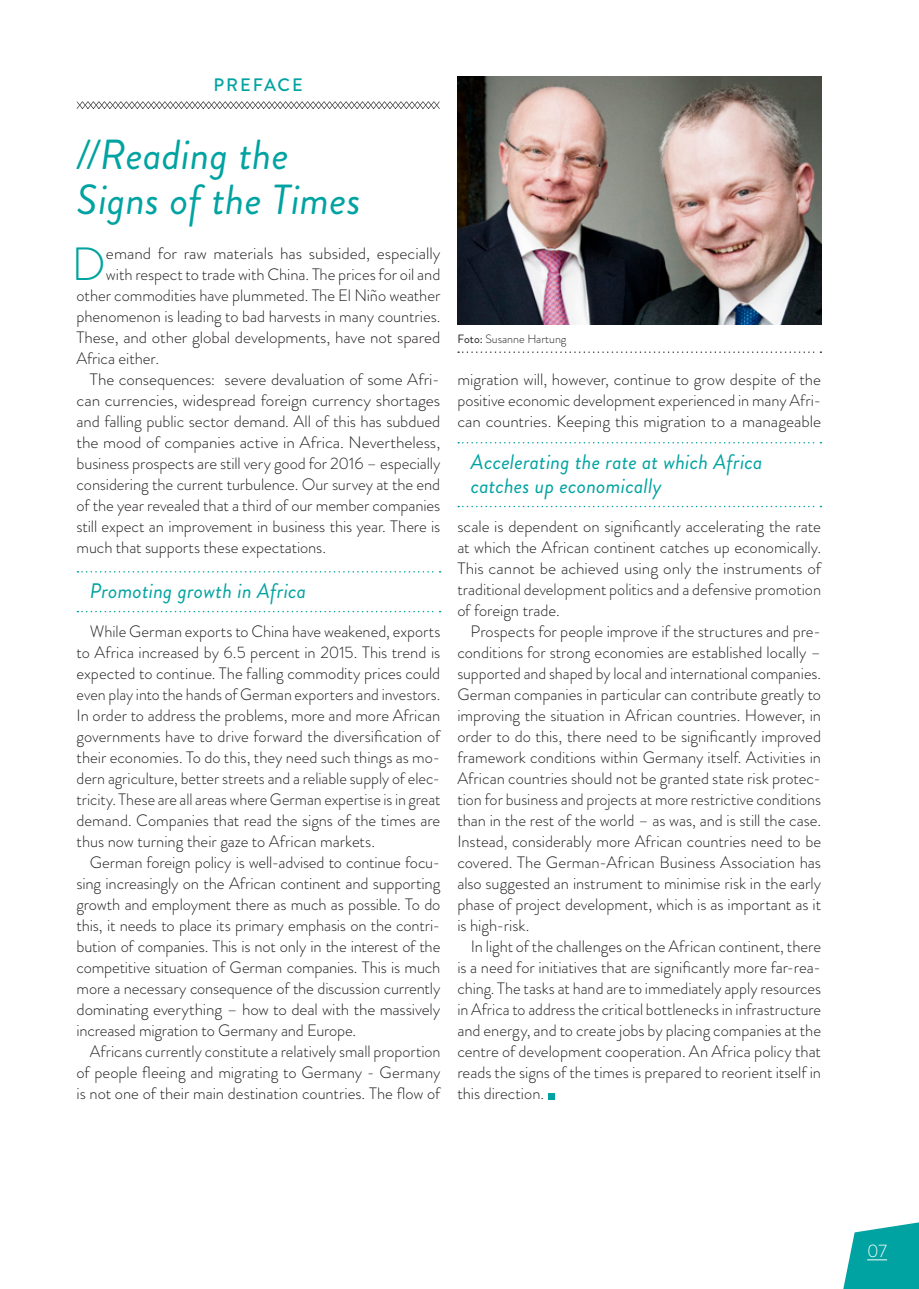
<style>
.page{position:relative;width:919px;height:1289px;background:#fff}
.page>*{position:absolute;margin:0;border:0;box-sizing:border-box;transform-origin:0 0}
.t1{font:300 46.5px "Brandon Grotesque";color:#00a3a1}
.t2{font:italic 42px/45px "Brandon Grotesque";letter-spacing:.005em;color:#00a3a1}
.t3{font:italic 21px/24px "Brandon Grotesque";letter-spacing:.01em;color:#00a3a1}
.t4{font:500 18px "Brandon Grotesque";letter-spacing:.105em;color:#00a3a1}
.t5{font:300 18px "Brandon Grotesque";color:#fff}
.t6{font:300 16.5px/21px "Brandon Grotesque";letter-spacing:-.005em;color:#231f20;text-align:justify}
.t7{font:300 16.5px "Brandon Grotesque";letter-spacing:-.005em;color:#231f20;scale:1.04 1}
.t8{font:300 16.5px "Brandon Grotesque";letter-spacing:-.005em;color:#231f20;scale:1.05 1}
.t9{font:300 12px "Brandon Grotesque";color:#231f20}
.s1{font-weight:400}
</style>
<div class="page">
<svg style="left:843px;top:1222px;width:75px;height:66px"></svg>
<svg style="left:458px;top:351px;width:363px;height:2px"></svg>
<img style="left:457px;top:77px;width:364px;height:248px">
<svg style="left:76px;top:102px;width:364px;height:7px"></svg>
<div style="left:547px;top:1092px;width:7px;height:7px;background:#00a3a1"></div>
<svg style="left:77px;top:571px;width:363px;height:1px"></svg>
<svg style="left:77px;top:611px;width:363px;height:1px"></svg>
<svg style="left:458px;top:442px;width:363px;height:1px"></svg>
<svg style="left:458px;top:506px;width:363px;height:1px"></svg>
<p class="t4" style="left:214px;top:72px;width:90px">PREFACE</p>
<h2 class="t2" style="left:77px;top:133px;width:286px">//Reading the<br>Signs of the Times</h2>
<h1 class="t1" style="left:72px;top:232px;width:36px">D</h1>
<p class="t7" style="left:106px;top:242px;width:323px">emand for raw materials has subsided, especially</p>
<p class="t6" style="left:106px;top:264px;width:336px">with respect to trade with China. The prices for oil and</p>
<p class="t6" style="left:77px;top:285px;width:365px">other commodities have plummeted. The El Niño weather</p>
<p class="t6" style="left:77px;top:306px;width:365px">phenomenon is leading to bad harvests in many countries.</p>
<p class="t6" style="left:77px;top:327px;width:365px">These, and other global developments, have not spared</p>
<p class="t6" style="left:77px;top:348px;width:84px">Africa either.</p>
<p class="t6" style="left:90px;top:369px;width:351px">The consequences: severe devaluation of some Afri-</p>
<p class="t8" style="left:77px;top:389px;width:348px">can currencies, widespread foreign currency shortages</p>
<p class="t6" style="left:77px;top:411px;width:365px">and falling public sector demand. All of this has subdued</p>
<p class="t7" style="left:77px;top:431px;width:351px">the mood of companies active in Africa. Nevertheless,</p>
<p class="t6" style="left:77px;top:453px;width:365px">business prospects are still very good for 2016 – especially</p>
<p class="t6" style="left:77px;top:474px;width:365px">considering the current turbulence. Our survey at the end</p>
<p class="t6" style="left:77px;top:495px;width:365px">of the year revealed that a third of our member companies</p>
<p class="t6" style="left:77px;top:516px;width:365px">still expect an improvement in business this year. There is</p>
<p class="t6" style="left:77px;top:537px;width:251px">much that supports these expectations.</p>
<p class="t3" style="left:90px;top:579px;width:218px">Promoting growth in Africa</p>
<p class="t6" style="left:77px;top:621px;width:365px;text-indent:13px">While German exports to China have weakened, exports to Africa increased by 6.5 percent in 2015. This trend is expected to continue. The falling commodity prices could even play into the hands of German exporters and investors.<br>In order to address the problems, more and more African governments have to drive forward the diversification of their economies. To do this, they need such things as mo&shy;dern agriculture, better streets and a reliable supply of elec&shy;tricity. These are all areas where German expertise is in great demand. Companies that read the signs of the times are thus now turning their gaze to African markets.</p>
<p class="t6" style="left:77px;top:852px;width:365px;text-indent:13px">German foreign policy is well-advised to continue focu&shy;sing increasingly on the African continent and supporting growth and employment there as much as possible. To do this, it needs to place its primary emphasis on the contri&shy;bution of companies. This is not only in the interest of the competitive situation of German companies. This is much more a necessary consequence of the discussion currently dominating everything – how to deal with the massively increased migration to Germany and Europe.</p>
<p class="t6" style="left:77px;top:1041px;width:365px;text-indent:13px">Africans currently constitute a relatively small proportion of people fleeing and migrating to Germany - Germany is not one of their main destination countries. The flow of</p>
<p class="t9" style="left:457px;top:330px;width:111px"><span class="s1">Foto:</span> Susanne Hartung</p>
<p class="t6" style="left:457px;top:369px;width:365px;text-align:left">migration will, however, continue to grow despite of the positive economic development experienced in many Afri-- can countries. Keeping this migration to a manageable</p>
<p class="t3" style="left:470px;top:450px;width:293px">Accelerating the rate at which Africa catches up economically</p>
<p class="t6" style="left:457px;top:516px;width:365px">scale is dependent on significantly accelerating the rate at which the African continent catches up economically.<br>This cannot be achieved using only the instruments of traditional development politics and a defensive promotion of foreign trade.</p>
<p class="t6" style="left:457px;top:621px;width:365px;text-indent:13px">Prospects for people improve if the structures and pre&shy;conditions for strong economies are established locally – supported and shaped by local and international companies.<br>German companies in particular can contribute greatly to improving the situation in African countries. However, in order to do this, there need to be significantly improved framework conditions within Germany itself. Activities in African countries should not be granted state risk protec&shy;tion for business and projects at more restrictive conditions than in the rest of the world – as was, and is still the case.<br>Instead, considerably more African countries need to be covered. The German-African Business Association has also suggested an instrument to minimise risk in the early phase of project development, which is as important as it is high- risk.</p>
<p class="t6" style="left:457px;top:936px;width:365px;text-indent:13px">In light of the challenges on the African continent, there is a need for initiatives that are significantly more far- rea&shy;ching. The tasks at hand are to immediately apply resources in Africa to address the critical bottlenecks in infrastructure and energy, and to create jobs by placing companies at the centre of development cooperation. An Africa policy that reads the signs of the times is prepared to reorient itself in this direction.</p>
<p class="t5" style="left:867px;top:1238px;width:21px">07</p>
</div>
